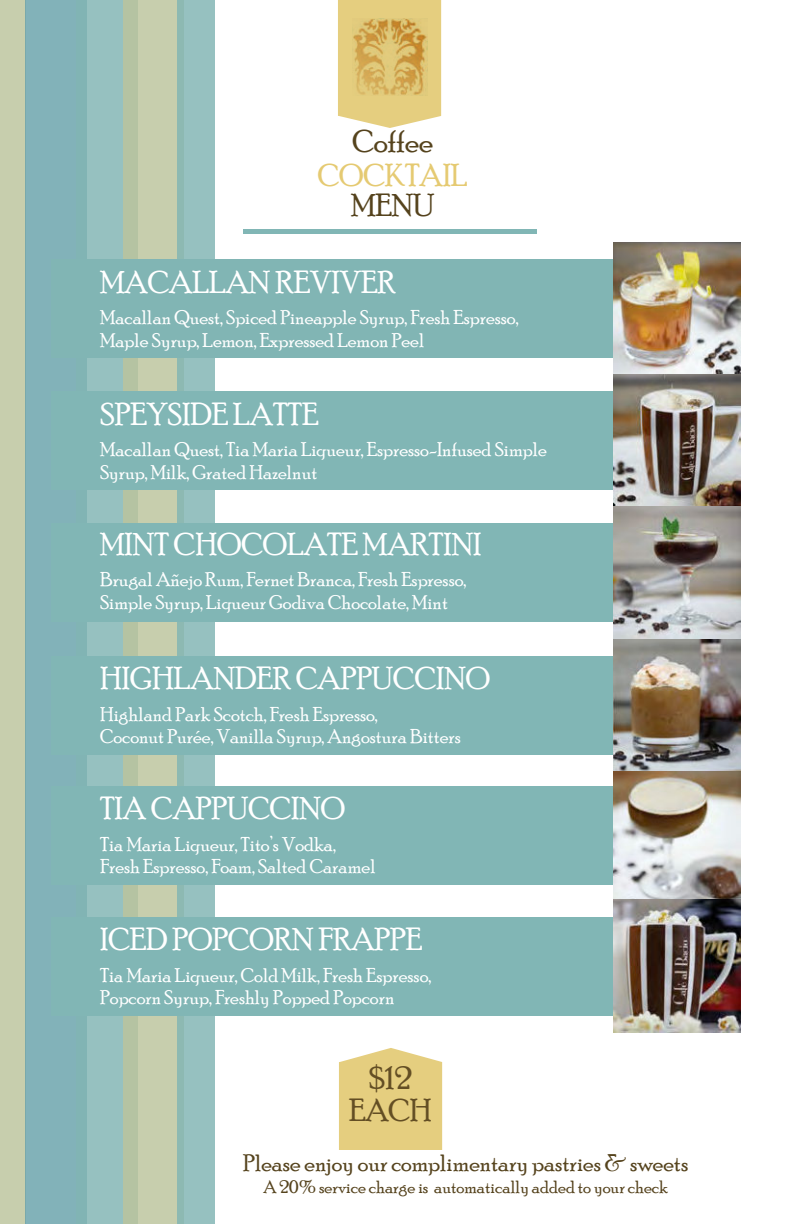
<style>
.page{position:relative;width:792px;height:1224px;background:#fff}
.page>*{position:absolute;margin:0;border:0;box-sizing:border-box;transform-origin:0 0}
.t1{font:32px "Poor Richard";color:#fff}
.t2{font:32px "Poor Richard";color:#55431d}
.t3{font:32px "Poor Richard";color:#e5ca72}
.t4{font:32px/32px "Poor Richard";color:#634e24;text-align:center}
.t5{font:24px "Poor Richard";color:#55431d}
.t6{font:20px/22.4px "Poor Richard";color:#fff}
.t7{font:18px "Poor Richard";color:#55431d}
</style>
<div class="page">
<div style="left:0;top:0;width:26px;height:1224px;background:#c7cead"></div>
<div style="left:26px;top:0;width:61px;height:1224px;background:#82b2b9"></div>
<div style="left:87px;top:0;width:36px;height:1224px;background:#96c1c0"></div>
<svg style="left:123px;top:0;width:54px;height:1224px;background:#c1caa9"></svg>
<div style="left:177px;top:0;width:38px;height:1224px;background:linear-gradient(to right,#91bcb7,#98c3c3)"></div>
<div style="left:244px;top:229px;width:293px;height:5px;background:#81b6b5"></div>
<div style="left:52px;top:391px;width:687px;height:99px;background:#81b6b5"></div>
<div style="left:52px;top:656px;width:687px;height:99px;background:#81b6b5"></div>
<div style="left:52px;top:786px;width:687px;height:99px;background:#81b6b5"></div>
<div style="left:52px;top:259px;width:687px;height:99px;background:#81b5b4"></div>
<div style="left:52px;top:524px;width:687px;height:98px;background:#81b6b5"></div>
<div style="left:51px;top:917px;width:688px;height:98px;background:#81b6b5"></div>
<svg style="left:338px;top:0;width:103px;height:128px;background:#e7d289"></svg>
<img style="left:352px;top:19px;width:76px;height:77px">
<svg style="left:339px;top:1048px;width:103px;height:102px;background:#e6d187"></svg>
<img style="left:613px;top:243px;width:128px;height:790px">
<h1 class="t2" style="left:352px;top:127px;width:82px">Coffee</h1>
<h1 class="t3" style="left:318px;top:161px;width:151px">COCKTAIL</h1>
<h1 class="t2" style="left:351px;top:191px;width:85px">MENU</h1>
<h1 class="t1" style="left:100px;top:268px;width:297px">MACALLAN REVIVER</h1>
<p class="t6" style="left:100px;top:307px;width:420px">Macallan Quest, Spiced Pineapple Syrup, Fresh Espresso,<br>Maple Syrup, Lemon, Expressed Lemon Peel</p>
<h1 class="t1" style="left:100px;top:400px;width:220px">SPEYSIDE LATTE</h1>
<p class="t6" style="left:100px;top:439px;width:448px">Macallan Quest, Tia Maria Liqueur, Espresso-Infused Simple<br>Syrup, Milk, Grated Hazelnut</p>
<h1 class="t1" style="left:100px;top:529px;width:383px">MINT CHOCOLATE MARTINI</h1>
<p class="t6" style="left:100px;top:569px;width:368px">Brugal Añejo Rum, Fernet Branca, Fresh Espresso,<br>Simple Syrup, Liqueur Godiva Chocolate, Mint</p>
<h1 class="t1" style="left:100px;top:664px;width:391px">HIGHLANDER CAPPUCCINO</h1>
<p class="t6" style="left:100px;top:704px;width:362px">Highland Park Scotch, Fresh Espresso,<br>Coconut Purée, Vanilla Syrup, Angostura Bitters</p>
<h1 class="t1" style="left:100px;top:794px;width:247px">TIA CAPPUCCINO</h1>
<p class="t6" style="left:100px;top:834px;width:277px">Tia Maria Liqueur, Tito’s Vodka,<br>Fresh Espresso, Foam, Salted Caramel</p>
<h1 class="t1" style="left:100px;top:925px;width:323px">ICED POPCORN FRAPPE</h1>
<p class="t6" style="left:100px;top:965px;width:333px">Tia Maria Liqueur, Cold Milk, Fresh Espresso,<br>Popcorn Syrup, Freshly Popped Popcorn</p>
<h1 class="t4" style="left:349px;top:1064px;width:84px">$12<br>EACH</h1>
<p class="t5" style="left:243px;top:1152px;width:447px">Please enjoy our complimentary pastries &amp; sweets</p>
<p class="t7" style="left:264px;top:1179px;width:406px">A 20% service charge is automatically added to your check</p>
</div>
